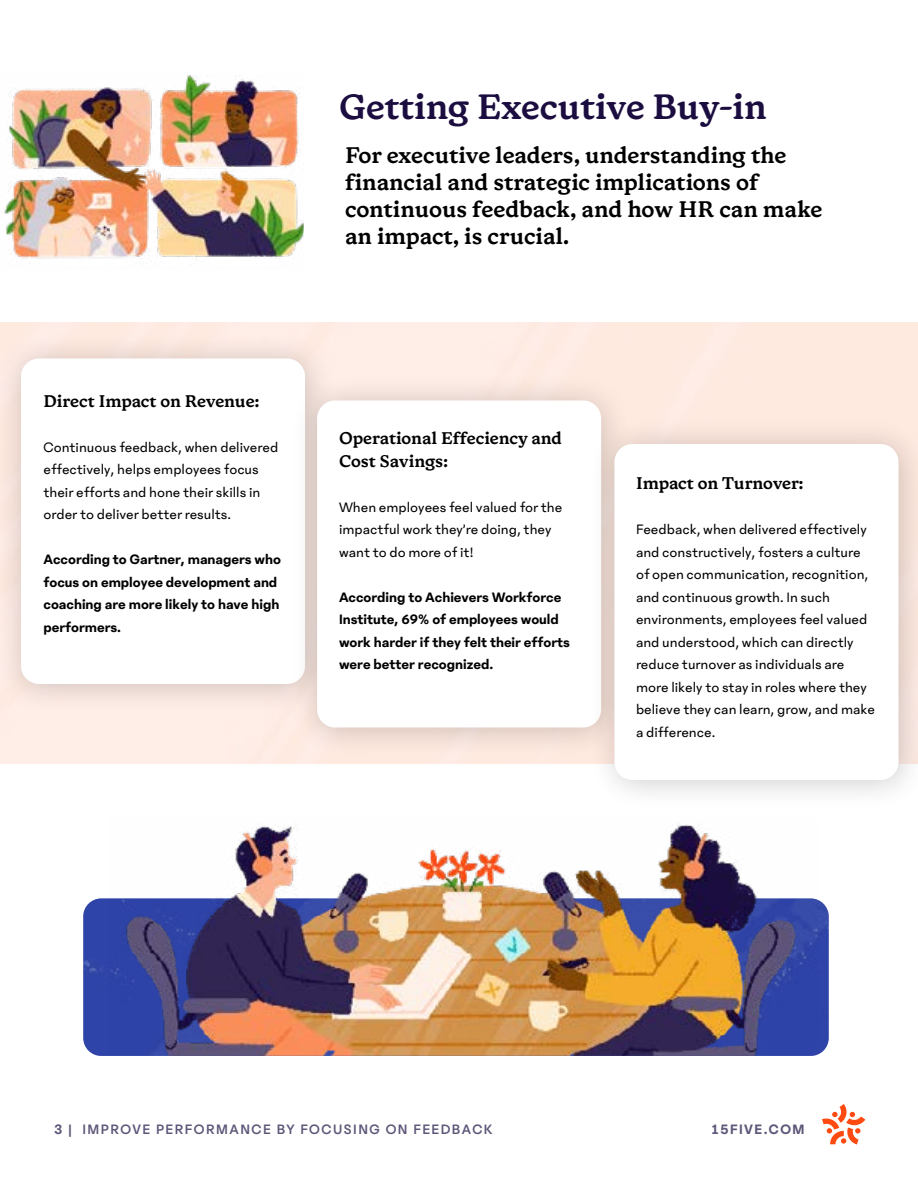
<style>
.page{position:relative;width:918px;height:1188px;background:#fff}
.page>*{position:absolute;margin:0;border:0;box-sizing:border-box;transform-origin:0 0}
.t1{font:600 37.5px "Cornbread Honey";color:#1c0d40}
.t2{font:600 24px/27px "Cornbread Honey";letter-spacing:-.005em;color:#000}
.t3{font:600 18px/22.5px "Cornbread Honey";letter-spacing:-.005em;color:#000}
.t4{font:15px/22.5px "Phantom Sans";color:#000}
.t5{font:600 15px/22.5px "Phantom Sans";color:#000}
.t6{font:500 15px "Phantom Sans";letter-spacing:.1em;color:#5f5779}
.t7{font:600 15px "Phantom Sans";letter-spacing:.1em;color:#5f5779}
.s1{font-weight:600}
</style>
<div class="page">
<svg style="left:822px;top:1104px;width:43px;height:40px"></svg>
<div style="left:0;top:331px;width:337px;height:384px;background:#000;opacity:.2"></div>
<div style="left:21px;top:358px;width:284px;height:326px;background:#fff;border-radius:18px"></div>
<div style="left:290px;top:373px;width:343px;height:386px;background:#000;opacity:.2"></div>
<div style="left:317px;top:400px;width:284px;height:328px;background:#fff;border-radius:18px"></div>
<div style="left:587px;top:417px;width:331px;height:394px;background:#000;opacity:.2"></div>
<div style="left:614px;top:444px;width:284px;height:336px;background:#fff;border-radius:18px"></div>
<img style="left:1px;top:75px;width:303px;height:186px">
<img style="left:83px;top:898px;width:746px;height:158px">
<img style="left:108px;top:823px;width:711px;height:233px">
<p class="t3" style="left:44px;top:391px;width:217px">Direct Impact on Revenue:</p>
<p class="t4" style="left:44px;top:435px;width:236px">Continuous feedback, when delivered effectively, helps employees focus their efforts and hone their skills in order to deliver better results.</p>
<p class="t5" style="left:44px;top:548px;width:239px">According to Gartner, managers who focus on employee development and coaching are more likely to have high performers.</p>
<h1 class="t1" style="left:339px;top:84px;width:429px">Getting Executive Buy-in</h1>
<h2 class="t2" style="left:345px;top:143px;width:479px">For executive leaders, understanding the financial and strategic implications of continuous feedback, and how HR can make an impact, is crucial.</h2>
<p class="t3" style="left:339px;top:428px;width:224px">Operational Effeciency and<br>Cost Savings:</p>
<p class="t4" style="left:339px;top:495px;width:225px">When employees feel valued for the impactful work they’re doing, they want to do more of it!</p>
<p class="t5" style="left:339px;top:585px;width:233px">According to Achievers Workforce<br>Institute, 69% of employees would work harder if they felt their efforts were better recognized.</p>
<p class="t3" style="left:636px;top:473px;width:169px">Impact on Turnover:</p>
<p class="t4" style="left:636px;top:518px;width:241px">Feedback, when delivered effectively and constructively, fosters a culture of open communication, recognition, and continuous growth. In such environments, employees feel valued and understood, which can directly reduce turnover as individuals are more likely to stay in roles where they believe they can learn, grow, and make a difference.</p>
<p class="t6" style="left:54px;top:1121px;width:440px"><span class="s1">3</span> | IMPROVE PERFORMANCE BY FOCUSING ON FEEDBACK</p>
<p class="t7" style="left:712px;top:1121px;width:94px">15FIVE.COM</p>
</div>
